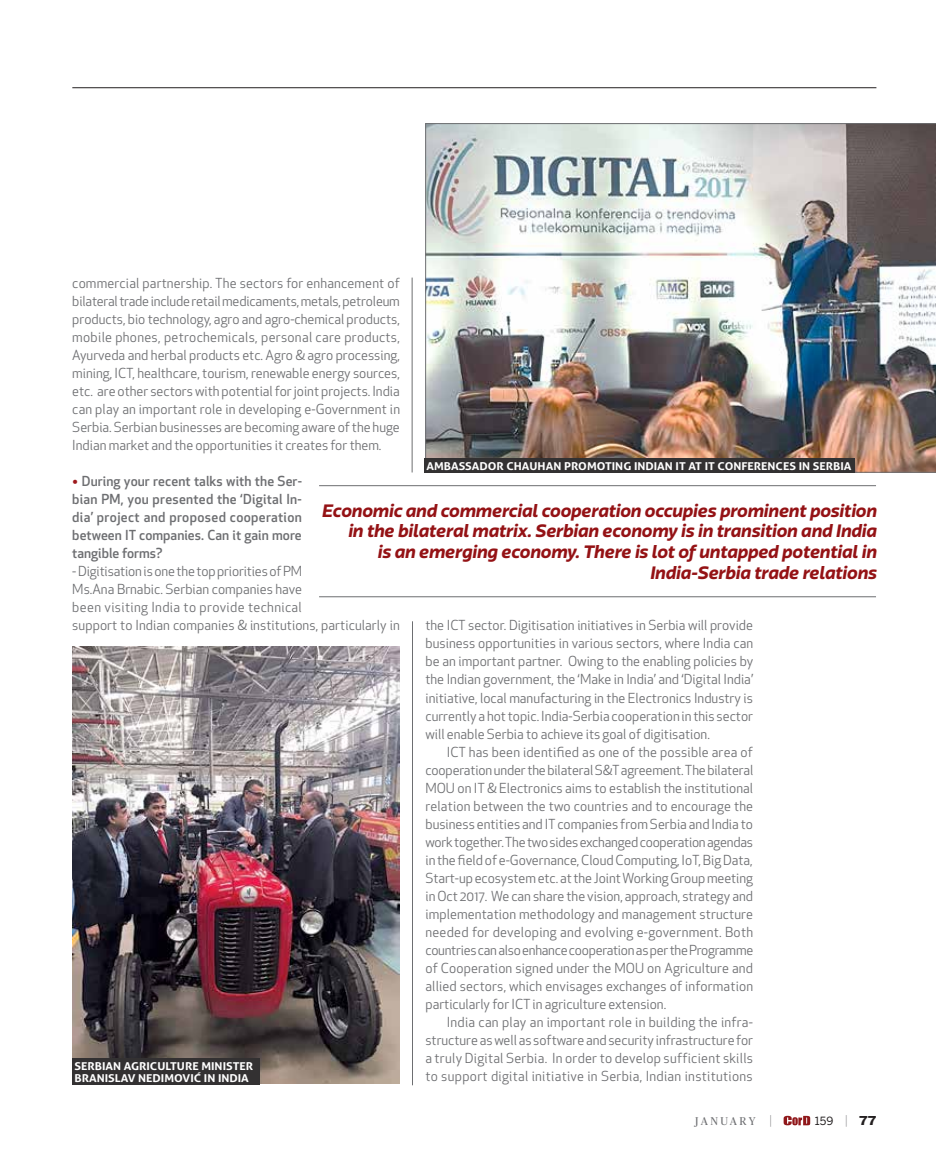
<style>
.page{position:relative;width:936px;height:1149px;background:#fff}
.page>*{position:absolute;margin:0;border:0;box-sizing:border-box;transform-origin:0 0}
.t1{font:italic 700 17.7px/20.9px "Riona Sans";letter-spacing:-.01em;color:#941215;text-align:right}
.t2{font:13.5px/18px "Apex New";color:#6d6e71;text-align:justify}
.t3{font:500 13.5px/18px "Apex New";color:#6d6e71;text-align:justify}
.t4{font:11.25px "Publico";letter-spacing:.205em;color:#6d6e71}
.t5{font:11.25px "Benton Sans";color:#231f20}
.t6{font:700 10.8px/12px "Aller";color:#fff;scale:1.11 1}
.s1{font-family:"PT Sans Pro";font-weight:700;color:#9e1a1d}
.s2{font-weight:300;font-size:13.5px}
.s3{font-family:"Publico";font-weight:300;font-size:13.5px;color:#6d6e71}
.s4{font-family:"Bau LF";font-weight:700;font-size:12px}
</style>
<div class="page">
<hr style="left:72px;top:87px;width:804px;height:1px;background:#231f20">
<img style="left:783px;top:1115px;width:27px;height:9px">
<hr style="left:412px;top:621px;width:1px;height:463px;background:#6d6e71">
<hr style="left:412px;top:277px;width:1px;height:195px;background:#6d6e71">
<img style="left:425px;top:123px;width:510px;height:349px">
<hr style="left:319px;top:485px;width:557px;height:1px;background:#6d6e71">
<hr style="left:319px;top:596px;width:557px;height:1px;background:#6d6e71">
<div style="left:424px;top:457px;width:431px;height:15px;background:#333132"></div>
<img style="left:72px;top:646px;width:328px;height:437px">
<div style="left:72px;top:1057px;width:187px;height:27px;background:#333132"></div>
<p class="t2" style="left:72px;top:274px;width:329px">commercial partnership. The sectors for enhancement of bilateral trade include retail medicaments, metals, petroleum products, bio technology, agro and agro-chemical products, mobile phones, petrochemicals, personal care products, Ayurveda and herbal products etc. Agro &amp; agro processing, mining, ICT, healthcare, tourism, renewable energy sources, etc. are other sectors with potential for joint projects. India can play an important role in developing e-Government in Serbia. Serbian businesses are becoming aware of the huge Indian market and the opportunities it creates for them.</p>
<p class="t3" style="left:72px;top:472px;width:231px"><span class="s1">•</span> During your recent talks with the Ser&shy;bian PM, you presented the ‘Digital In&shy;dia’ project and proposed cooperation between IT companies. Can it gain more tangible forms?</p>
<p class="t2" style="left:72px;top:562px;width:329px;text-align:left">- Digitisation is one the top priorities of PM<br>Ms.Ana Brnabic. Serbian companies have<br>been visiting India to provide technical<br>support to Indian companies &amp; institutions, particularly in</p>
<p class="t6" style="left:426px;top:459px;width:384px">AMBASSADOR CHAUHAN PROMOTING INDIAN IT AT IT CONFERENCES IN SERBIA</p>
<h1 class="t1" style="left:321px;top:500px;width:556px">Economic and commercial cooperation occupies prominent position in the bilateral matrix. Serbian economy is in transition and India<br>is an emerging economy. There is lot of untapped potential in India-Serbia trade relations</h1>
<p class="t2" style="left:425px;top:616px;width:329px">the ICT sector. Digitisation initiatives in Serbia will provide business opportunities in various sectors, where India can be an important partner. Owing to the enabling policies by the Indian government, the ‘Make in India’ and ‘Digital India’ initiative, local manufacturing in the Electronics Industry is currently a hot topic. India-Serbia cooperation in this sector will enable Serbia to achieve its goal of digitisation.</p>
<p class="t2" style="left:425px;top:742px;width:329px;text-indent:21px">ICT has been identified as one of the possible area of cooperation under the bilateral S&amp;T agreement. The bilateral MOU on IT &amp; Electronics aims to establish the institutional relation between the two countries and to encourage the business entities and IT companies from Serbia and India to work together. The two sides exchanged cooperation agendas in the field of e-Governance, Cloud Computing, IoT, Big Data, Start-up ecosystem etc. at the Joint Working Group meeting in Oct 2017. We can share the vision, approach, strategy and implementation methodology and management structure needed for developing and evolving e-government. Both countries can also enhance cooperation as per the Programme of Cooperation signed under the MOU on Agriculture and allied sectors, which envisages exchanges of information particularly for ICT in agriculture extension.</p>
<p class="t2" style="left:425px;top:1012px;width:329px;text-indent:21px">India can play an important role in building the infra&shy;structure as well as software and security infrastructure for a truly Digital Serbia. In order to develop sufficient skills to support digital initiative in Serbia, Indian institutions</p>
<p class="t6" style="left:74px;top:1059px;width:162px">SERBIAN AGRICULTURE MINISTER<br>BRANISLAV NEDIMOVIĆ IN INDIA</p>
<p class="t4" style="left:695px;top:1114px;width:78px">JANUARY <span class="s2">|</span></p>
<p class="t5" style="left:814px;top:1113px;width:63px">159 <span class="s3">|</span> <span class="s4">77</span></p>
</div>
